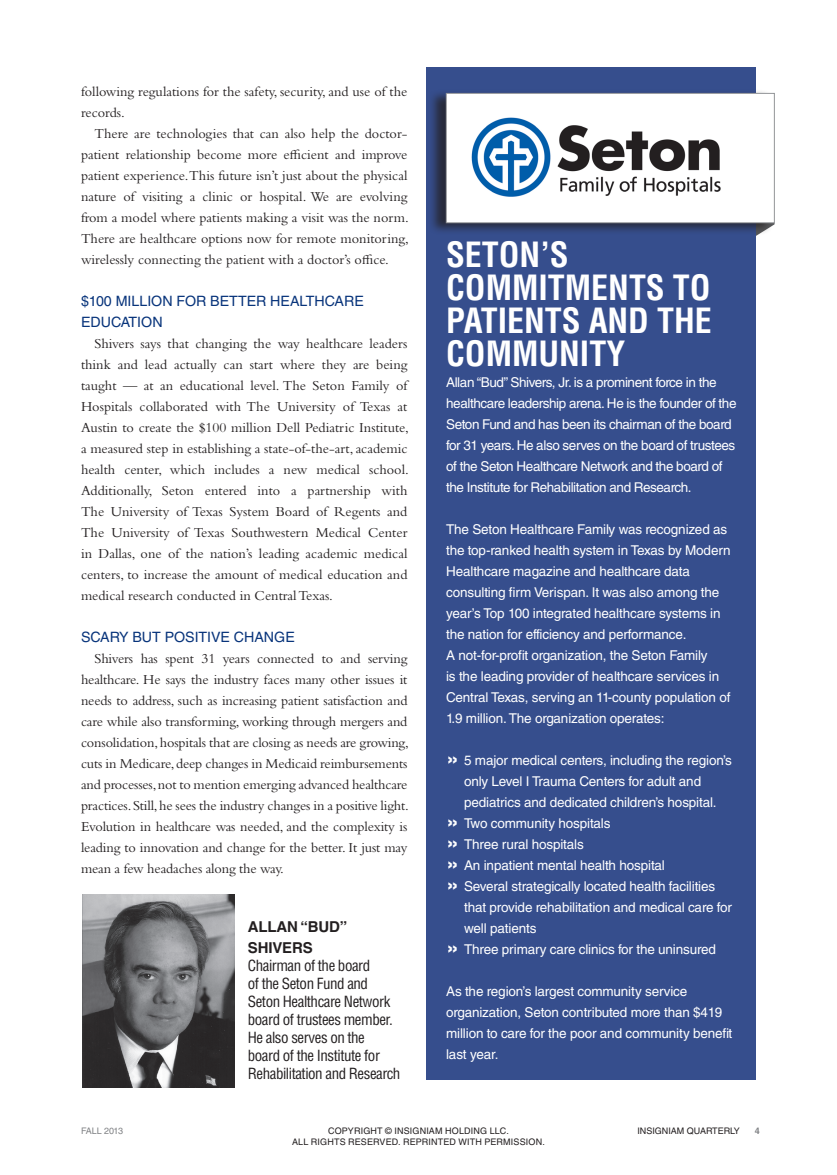
<style>
.page{position:relative;width:837px;height:1175px;background:#fff}
.page>*{position:absolute;margin:0;border:0;box-sizing:border-box;transform-origin:0 0}
.Body{font:700 condensed 33.9px/33px "Helvetica LT Std";color:#fff}
.Body-2{font:condensed 15px/18px "Helvetica LT Std";letter-spacing:-.03em;color:#231f20}
.Body-3{font:700 15px/21px "Helvetica LT Std";letter-spacing:-.01em;color:#231f20}
.Body-4{font:14.25px/21px "Bembo Std";color:#231f20;text-align:justify}
.Subhead{font:14.25px/21px "Helvetica LT Std";color:#08347b}
.Body-5{font:13.5px/21px "Helvetica LT Std";letter-spacing:-.01em;color:#fff}
.Body-6{font:13.5px/21px "Helvetica LT Std";letter-spacing:-.03em;color:#fff}
.t1{font:9px/10.8px "Helvetica LT Std";letter-spacing:.015em;color:#231f20;text-align:center}
.t2{font:9px "Helvetica LT Std";letter-spacing:-.02em;color:#808285}
.t3{font:700 9px "Helvetica LT Std";color:#808285}
.s1{font-weight:900;font-size:19.5px}
</style>
<div class="page">
<svg style="left:755px;top:223px;width:20px;height:19px"></svg>
<div style="left:426px;top:67px;width:329px;height:1013px;background:#364e8d"></div>
<div style="left:428px;top:89px;width:345px;height:146px;background:#231f20;opacity:.75"></div>
<div style="left:446px;top:93px;width:328px;height:130px;background:#fff"></div>
<img style="left:471px;top:117px;width:250px;height:80px">
<div style="left:446px;top:93px;width:329px;height:130px;border:1px solid #939598"></div>
<img style="left:82px;top:894px;width:153px;height:193px">
<p class="Body-4" style="left:81px;top:81px;width:328px">following regulations for the safety, security, and use of the records.</p>
<p class="Body-4" style="left:81px;top:123px;width:329px;text-indent:14px">There are technologies that can also help the doctor&shy;patient relationship become more efficient and improve patient experience.This future isn’t just about the physical nature of visiting a clinic or hospital. We are evolving from a model where patients making a visit was the norm.<br>There are healthcare options now for remote monitoring, wirelessly connecting the patient with a doctor’s office.</p>
<p class="Subhead" style="left:81px;top:290px;width:284px">$100 MILLION FOR BETTER HEALTHCARE<br>EDUCATION</p>
<p class="Body-4" style="left:81px;top:333px;width:329px;text-indent:14px">Shivers says that changing the way healthcare leaders think and lead actually can start where they are being taught — at an educational level. The Seton Family of Hospitals collaborated with The University of Texas at Austin to create the $100 million Dell Pediatric Institute, a measured step in establishing a state-of-the-art, academic health center, which includes a new medical school.<br>Additionally, Seton entered into a partnership with The University of Texas System Board of Regents and The University of Texas Southwestern Medical Center in Dallas, one of the nation’s leading academic medical centers, to increase the amount of medical education and medical research conducted in Central Texas.</p>
<p class="Subhead" style="left:81px;top:626px;width:215px">SCARY BUT POSITIVE CHANGE</p>
<p class="Body-4" style="left:81px;top:648px;width:329px;text-indent:14px">Shivers has spent 31 years connected to and serving healthcare. He says the industry faces many other issues it needs to address, such as increasing patient satisfaction and care while also transforming, working through mergers and consolidation, hospitals that are closing as needs are growing, cuts in Medicare, deep changes in Medicaid reimbursements and processes, not to mention emerging advanced healthcare practices. Still, he sees the industry changes in a positive light.<br>Evolution in healthcare was needed, and the complexity is leading to innovation and change for the better. It just may mean a few headaches along the way.</p>
<p class="Body-3" style="left:248px;top:916px;width:101px">ALLAN “BUD”<br>SHIVERS</p>
<p class="Body-2" style="left:248px;top:956px;width:154px">Chairman of the board<br>of the Seton Fund and<br>Seton Healthcare Network board of trustees member.<br>He also serves on the board of the Institute for<br>Rehabilitation and Research</p>
<p class="Body" style="left:446px;top:238px;width:267px">SETON’S<br>COMMITMENTS TO<br>PATIENTS AND THE<br>COMMUNITY</p>
<p class="Body-6" style="left:446px;top:372px;width:292px">Allan “Bud” Shivers, Jr. is a prominent force in the healthcare leadership arena. He is the founder of the Seton Fund and has been its chairman of the board for 31 years. He also serves on the board of trustees of the Seton Healthcare Network and the board of the Institute for Rehabilitation and Research.</p>
<p class="Body-5" style="left:446px;top:519px;width:286px">The Seton Healthcare Family was recognized as the top-ranked health system in Texas by Modern Healthcare magazine and healthcare data consulting firm Verispan. It was also among the year’s Top 100 integrated healthcare systems in the nation for efficiency and performance.</p>
<p class="Body-5" style="left:446px;top:645px;width:286px">A not-for-profit organization, the Seton Family<br>is the leading provider of healthcare services in Central Texas, serving an 11-county population of 1.9 million. The organization operates:</p>
<p class="Body-5" style="left:464px;top:750px;width:269px;text-indent:-18px"><span class="s1">»</span> 5 major medical centers, including the region’s only Level I Trauma Centers for adult and pediatrics and dedicated children’s hospital.</p>
<p class="Body-5" style="left:446px;top:813px;width:166px"><span class="s1">»</span> Two community hospitals</p>
<p class="Body-5" style="left:446px;top:834px;width:139px"><span class="s1">»</span> Three rural hospitals</p>
<p class="Body-5" style="left:446px;top:855px;width:220px"><span class="s1">»</span> An inpatient mental health hospital</p>
<p class="Body-5" style="left:464px;top:876px;width:269px;text-indent:-18px"><span class="s1">»</span> Several strategically located health facilities that provide rehabilitation and medical care for well patients</p>
<p class="Body-5" style="left:446px;top:939px;width:272px"><span class="s1">»</span> Three primary care clinics for the uninsured</p>
<p class="Body-5" style="left:446px;top:981px;width:288px">As the region’s largest community service organization, Seton contributed more than $419 million to care for the poor and community benefit last year.</p>
<p class="t2" style="left:81px;top:1125px;width:44px">FALL 2013</p>
<p class="t1" style="left:637px;top:1125px;width:104px">INSIGNIAM QUARTERLY</p>
<p class="t3" style="left:755px;top:1125px;width:7px">4</p>
<p class="t1" style="left:292px;top:1125px;width:254px">COPYRIGHT © INSIGNIAM HOLDING LLC.<br>ALL RIGHTS RESERVED. REPRINTED WITH PERMISSION.</p>
</div>
